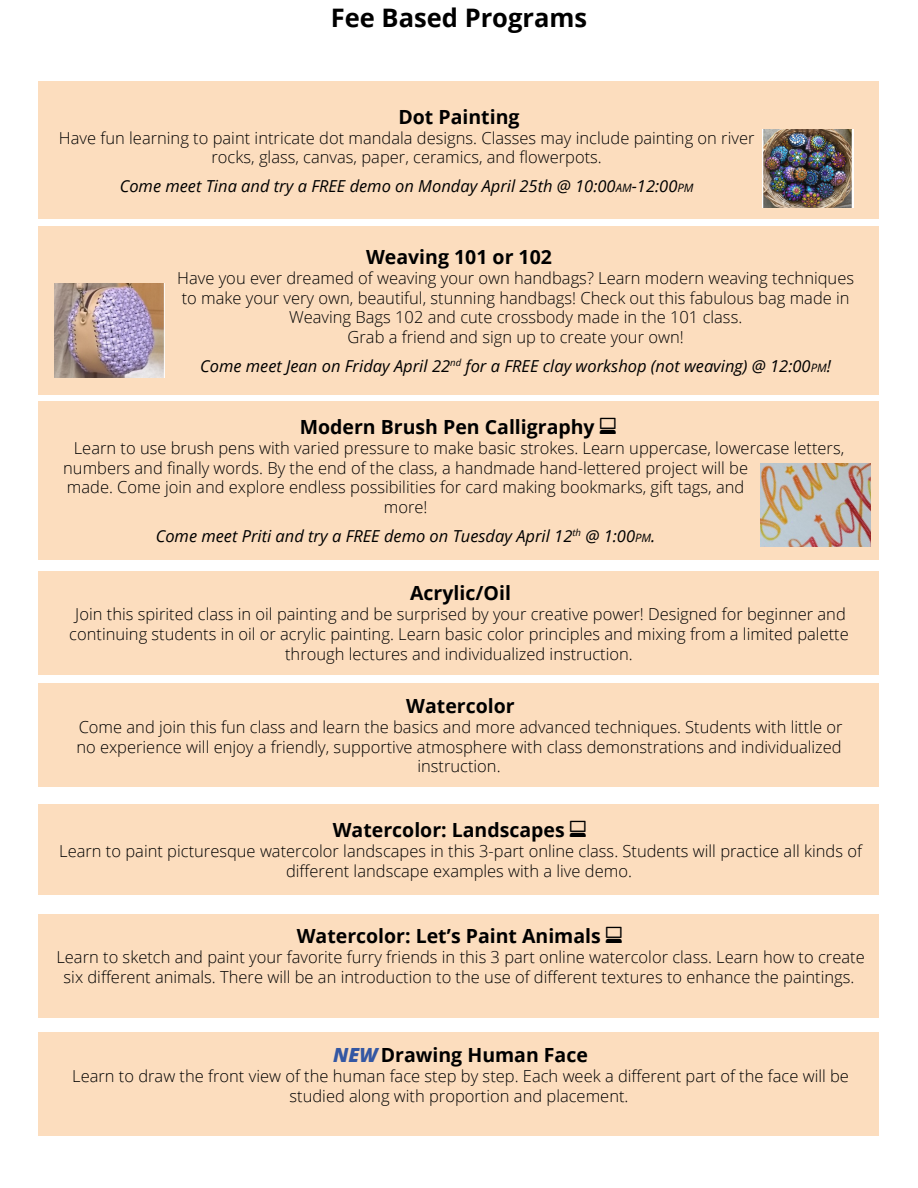
<style>
.page{position:relative;width:918px;height:1188px;background:#fff}
.page>*{position:absolute;margin:0;border:0;box-sizing:border-box;transform-origin:0 0}
.t1{font:700 25.5px "Open Sans";color:#000}
.t2{font:700 19.5px "Open Sans";color:#000}
.t3{font:300 16.5px/19.8px "Open Sans";color:#000;text-align:center}
.t4{font:italic 16.5px "Open Sans";color:#000}
.s1{font-size:11.55px}
.s2{font-weight:800;font-style:italic;color:#3457a3}
</style>
<div class="page">
<div style="left:39px;top:82px;width:840px;height:137px;background:#fcddbe"></div>
<img style="left:762px;top:130px;width:91px;height:77px">
<div style="left:39px;top:226px;width:840px;height:169px;background:#fcddbe"></div>
<img style="left:54px;top:284px;width:110px;height:93px">
<div style="left:39px;top:401px;width:840px;height:159px;background:#fcddbe"></div>
<img style="left:760px;top:463px;width:110px;height:84px">
<div style="left:39px;top:571px;width:840px;height:103px;background:#fcddbe"></div>
<div style="left:39px;top:683px;width:840px;height:104px;background:#fcddbe"></div>
<div style="left:39px;top:804px;width:840px;height:91px;background:#fcddbe"></div>
<div style="left:39px;top:914px;width:840px;height:103px;background:#fcddbe"></div>
<div style="left:39px;top:1033px;width:840px;height:103px;background:#fcddbe"></div>
<h1 class="t1" style="left:331px;top:0;width:258px">Fee Based Programs</h1>
<p class="t2" style="left:398px;top:103px;width:123px">Dot Painting</p>
<p class="t3" style="left:59px;top:127px;width:697px">Have fun learning to paint intricate dot mandala designs. Classes may include painting on river rocks, glass, canvas, paper, ceramics, and flowerpots.</p>
<p class="t4" style="left:120px;top:175px;width:575px">Come meet Tina and try a FREE demo on Monday April 25th @ 10:00<span class="s1">AM</span>-12:00<span class="s1">PM</span></p>
<p class="t2" style="left:366px;top:243px;width:187px">Weaving 101 or 102</p>
<p class="t3" style="left:177px;top:267px;width:678px">Have you ever dreamed of weaving your own handbags? Learn modern weaving techniques to make your very own, beautiful, stunning handbags! Check out this fabulous bag made in Weaving Bags 102 and cute crossbody made in the 101 class.<br>Grab a friend and sign up to create your own!</p>
<p class="t4" style="left:200px;top:354px;width:633px">Come meet Jean on Friday April 22<sup>nd</sup> for a FREE clay workshop (not weaving) @ 12:00<span class="s1">PM</span>!</p>
<p class="t2" style="left:300px;top:413px;width:296px">Modern Brush Pen Calligraphy</p>
<p class="t3" style="left:74px;top:437px;width:772px">Learn to use brush pens with varied pressure to make basic strokes. Learn uppercase, lowercase letters,</p>
<p class="t3" style="left:63px;top:457px;width:686px">numbers and finally words. By the end of the class, a handmade hand-lettered project will be</p>
<p class="t3" style="left:67px;top:477px;width:679px">made. Come join and explore endless possibilities for card making bookmarks, gift tags, and</p>
<p class="t3" style="left:384px;top:497px;width:45px">more!</p>
<p class="t4" style="left:156px;top:524px;width:501px">Come meet Priti and try a FREE demo on Tuesday April 12<sup>th</sup> @ 1:00<span class="s1">PM</span>.</p>
<p class="t2" style="left:410px;top:580px;width:102px">Acrylic/Oil</p>
<p class="t3" style="left:69px;top:604px;width:781px">Join this spirited class in oil painting and be surprised by your creative power! Designed for beginner and continuing students in oil or acrylic painting. Learn basic color principles and mixing from a limited palette through lectures and individualized instruction.</p>
<p class="t2" style="left:406px;top:692px;width:110px">Watercolor</p>
<p class="t3" style="left:76px;top:716px;width:768px">Come and join this fun class and learn the basics and more advanced techniques. Students with little or no experience will enjoy a friendly, supportive atmosphere with class demonstrations and individualized instruction.</p>
<p class="t2" style="left:333px;top:817px;width:234px">Watercolor: Landscapes</p>
<p class="t3" style="left:59px;top:841px;width:804px">Learn to paint picturesque watercolor landscapes in this 3-part online class. Students will practice all kinds of different landscape examples with a live demo.</p>
<p class="t2" style="left:297px;top:923px;width:306px">Watercolor: Let’s Paint Animals</p>
<p class="t3" style="left:56px;top:947px;width:810px">Learn to sketch and paint your favorite furry friends in this 3 part online watercolor class. Learn how to create six different animals. There will be an introduction to the use of different textures to enhance the paintings.</p>
<p class="t2" style="left:333px;top:1041px;width:256px"><span class="s2">NEW</span> Drawing Human Face</p>
<p class="t3" style="left:72px;top:1066px;width:778px">Learn to draw the front view of the human face step by step. Each week a different part of the face will be studied along with proportion and placement.</p>
</div>
